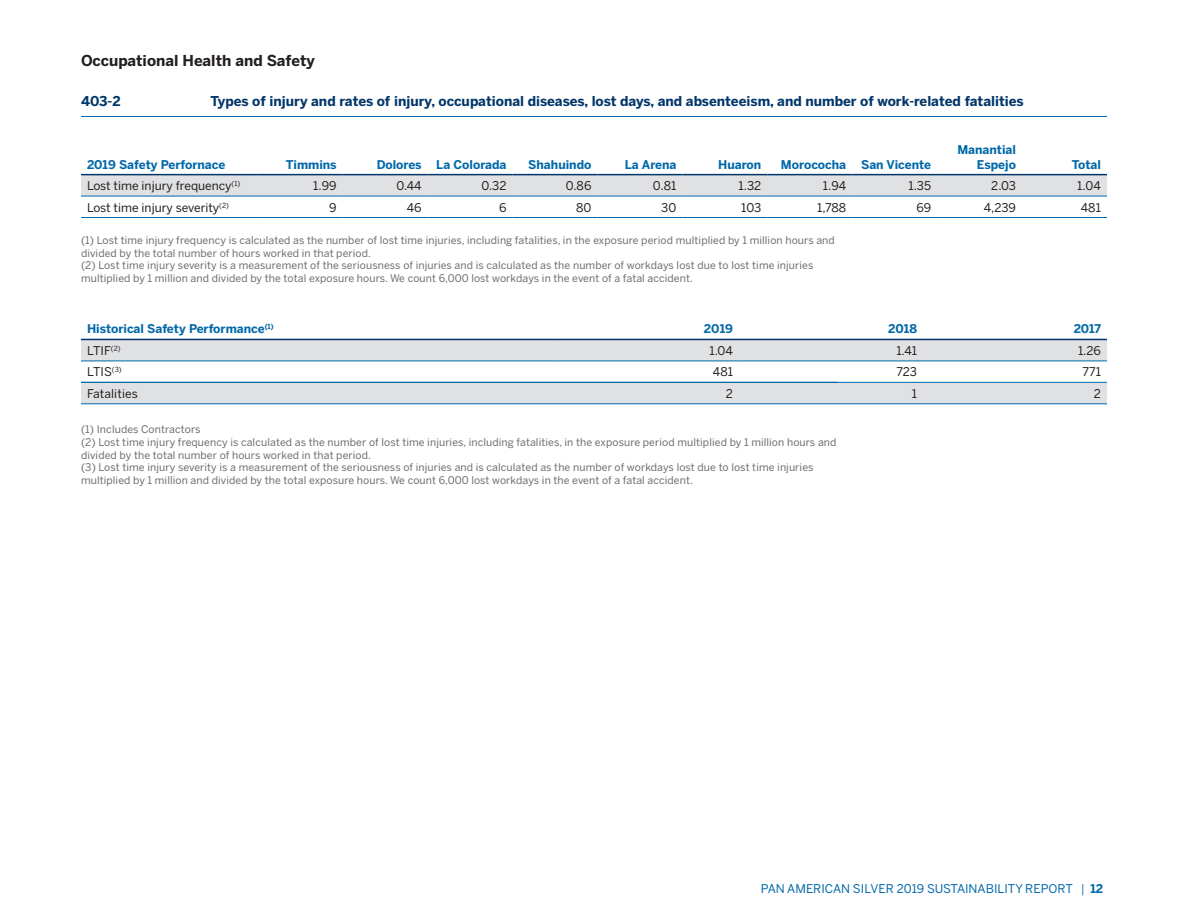
<style>
.page{position:relative;width:1188px;height:918px;background:#fff}
.page>*{position:absolute;margin:0;border:0;box-sizing:border-box;transform-origin:0 0}
.t1{font:700 15px "Benton Sans";color:#231f20}
.t2{font:700 13.5px "Benton Sans";color:#00366a}
.t3{font:12px "Benton Sans";color:#231f20}
.t4{font:700 12px/14.4px "Benton Sans";color:#0068a9;text-align:right}
.t5{font:12px "Benton Sans";color:#0068a9}
.Body_Copy_2018_-_9pt{font:10.5px/12.6px "Benton Sans";letter-spacing:.01em;color:#6c6d70}
.s1{font-style:inherit}
.s2{font-weight:700}
</style>
<div class="page">
<svg style="left:81px;top:340px;width:1026px;height:64px;fill:#e0e1e3"></svg>
<hr style="left:81px;top:361px;width:474px;height:1px;background:#0068a9">
<hr style="left:555px;top:361px;width:184px;height:1px;background:#0068a9">
<hr style="left:739px;top:361px;width:184px;height:1px;background:#0068a9">
<hr style="left:923px;top:361px;width:184px;height:1px;background:#0068a9">
<hr style="left:739px;top:382px;width:184px;height:1px;background:#0068a9">
<hr style="left:923px;top:382px;width:184px;height:1px;background:#0068a9">
<hr style="left:81px;top:339px;width:474px;height:1px;background:#00366a">
<hr style="left:555px;top:339px;width:184px;height:1px;background:#00366a">
<hr style="left:739px;top:339px;width:184px;height:1px;background:#00366a">
<hr style="left:923px;top:339px;width:184px;height:1px;background:#00366a">
<hr style="left:81px;top:404px;width:474px;height:1px;background:#0068a9">
<hr style="left:555px;top:404px;width:184px;height:1px;background:#0068a9">
<hr style="left:739px;top:404px;width:184px;height:1px;background:#0068a9">
<hr style="left:923px;top:404px;width:184px;height:1px;background:#0068a9">
<svg style="left:81px;top:175px;width:1026px;height:21px;background:#d7dbdf"></svg>
<hr style="left:81px;top:196px;width:177px;height:1px;background:#0068a9">
<hr style="left:258px;top:196px;width:85px;height:1px;background:#0068a9">
<hr style="left:343px;top:196px;width:85px;height:1px;background:#0068a9">
<hr style="left:428px;top:196px;width:85px;height:1px;background:#0068a9">
<hr style="left:513px;top:196px;width:84px;height:1px;background:#0068a9">
<hr style="left:597px;top:196px;width:85px;height:1px;background:#0068a9">
<hr style="left:682px;top:196px;width:85px;height:1px;background:#0068a9">
<hr style="left:767px;top:196px;width:85px;height:1px;background:#0068a9">
<hr style="left:852px;top:196px;width:85px;height:1px;background:#0068a9">
<hr style="left:937px;top:196px;width:85px;height:1px;background:#0068a9">
<hr style="left:1022px;top:196px;width:85px;height:1px;background:#0068a9">
<hr style="left:81px;top:174px;width:177px;height:1px;background:#00366a">
<hr style="left:258px;top:174px;width:85px;height:1px;background:#00366a">
<hr style="left:343px;top:174px;width:85px;height:1px;background:#00366a">
<hr style="left:428px;top:174px;width:85px;height:1px;background:#00366a">
<hr style="left:513px;top:174px;width:84px;height:1px;background:#00366a">
<hr style="left:597px;top:174px;width:85px;height:1px;background:#00366a">
<hr style="left:682px;top:174px;width:85px;height:1px;background:#00366a">
<hr style="left:767px;top:174px;width:85px;height:1px;background:#00366a">
<hr style="left:852px;top:174px;width:85px;height:1px;background:#00366a">
<hr style="left:937px;top:174px;width:85px;height:1px;background:#00366a">
<hr style="left:1022px;top:174px;width:85px;height:1px;background:#00366a">
<hr style="left:81px;top:217px;width:177px;height:1px;background:#0068a9">
<hr style="left:258px;top:217px;width:85px;height:1px;background:#0068a9">
<hr style="left:343px;top:217px;width:85px;height:1px;background:#0068a9">
<hr style="left:428px;top:217px;width:85px;height:1px;background:#0068a9">
<hr style="left:513px;top:217px;width:84px;height:1px;background:#0068a9">
<hr style="left:597px;top:217px;width:85px;height:1px;background:#0068a9">
<hr style="left:682px;top:217px;width:85px;height:1px;background:#0068a9">
<hr style="left:767px;top:217px;width:85px;height:1px;background:#0068a9">
<hr style="left:852px;top:217px;width:85px;height:1px;background:#0068a9">
<hr style="left:937px;top:217px;width:85px;height:1px;background:#0068a9">
<hr style="left:1022px;top:217px;width:85px;height:1px;background:#0068a9">
<hr style="left:81px;top:116px;width:1026px;height:1px;background:#0068a9">
<hr style="left:81px;top:382px;width:756px;height:1px;background:#0068a9">
<p class="t1" style="left:81px;top:51px;width:235px">Occupational Health and Safety</p>
<p class="t2" style="left:210px;top:93px;width:815px">Types of injury and rates of injury, occupational diseases, lost days, and absenteeism, and number of work-related fatalities</p>
<p class="t2" style="left:81px;top:93px;width:41px">403-2</p>
<p class="t4" style="left:87px;top:157px;width:140px">2019 Safety Perfornace</p>
<p class="t4" style="left:286px;top:157px;width:53px">Timmins</p>
<p class="t4" style="left:377px;top:157px;width:46px">Dolores</p>
<p class="t4" style="left:436px;top:157px;width:72px">La Colorada</p>
<p class="t4" style="left:528px;top:157px;width:65px">Shahuindo</p>
<p class="t4" style="left:625px;top:157px;width:53px">La Arena</p>
<p class="t4" style="left:718px;top:157px;width:45px">Huaron</p>
<p class="t4" style="left:781px;top:157px;width:67px">Morococha</p>
<p class="t4" style="left:861px;top:157px;width:71px">San Vicente</p>
<p class="t4" style="left:957px;top:142px;width:60px">Manantial<br>Espejo</p>
<p class="t4" style="left:1072px;top:157px;width:31px">Total</p>
<p class="t3" style="left:87px;top:179px;width:155px">Lost time injury frequency<sup>(1)</sup></p>
<p class="t3" style="left:313px;top:179px;width:25px">1.99</p>
<p class="t3" style="left:397px;top:179px;width:27px">0.44</p>
<p class="t3" style="left:482px;top:179px;width:26px">0.32</p>
<p class="t3" style="left:566px;top:179px;width:27px">0.86</p>
<p class="t3" style="left:653px;top:179px;width:25px">0.81</p>
<p class="t3" style="left:739px;top:179px;width:24px">1.32</p>
<p class="t3" style="left:823px;top:179px;width:25px">1.94</p>
<p class="t3" style="left:908px;top:179px;width:24px">1.35</p>
<p class="t3" style="left:991px;top:179px;width:26px">2.03</p>
<p class="t3" style="left:1077px;top:179px;width:25px">1.04</p>
<p class="t3" style="left:87px;top:200px;width:144px">Lost time injury severity<sup>(2)</sup></p>
<p class="t3" style="left:329px;top:200px;width:9px">9</p>
<p class="t3" style="left:407px;top:200px;width:16px">46</p>
<p class="t3" style="left:499px;top:200px;width:9px">6</p>
<p class="t3" style="left:576px;top:200px;width:17px">80</p>
<p class="t3" style="left:661px;top:200px;width:17px">30</p>
<p class="t3" style="left:741px;top:200px;width:22px">103</p>
<p class="t3" style="left:817px;top:200px;width:31px">1,788</p>
<p class="t3" style="left:916px;top:200px;width:16px">69</p>
<p class="t3" style="left:984px;top:200px;width:34px">4,239</p>
<p class="t3" style="left:1081px;top:200px;width:22px">481</p>
<p class="Body_Copy_2018_-_9pt" style="left:81px;top:234px;width:755px">(1) Lost time injury frequency is calculated as the number of lost time injuries, including fatalities, in the exposure period multiplied by 1 million hours and divided by the total number of hours worked in that period.</p>
<p class="Body_Copy_2018_-_9pt" style="left:81px;top:259px;width:734px">(2) Lost time injury severity is a measurement of the seriousness of injuries and is calculated as the number of workdays lost due to lost time injuries multiplied by 1 million and divided by the total exposure hours. We count 6,000 lost workdays in the event of a fatal accident.</p>
<p class="t4" style="left:87px;top:322px;width:188px">Historical Safety Performance<sup>(1)</sup></p>
<p class="t4" style="left:704px;top:322px;width:31px">2019</p>
<p class="t4" style="left:888px;top:322px;width:30px">2018</p>
<p class="t4" style="left:1074px;top:322px;width:29px">2017</p>
<p class="t3" style="left:87px;top:343px;width:35px">LTIF<sup>(2)</sup></p>
<p class="t3" style="left:709px;top:343px;width:25px">1.04</p>
<p class="t3" style="left:896px;top:343px;width:22px">1.41</p>
<p class="t3" style="left:1078px;top:343px;width:24px">1.26</p>
<p class="t3" style="left:87px;top:365px;width:36px">LTIS<sup>(3)</sup></p>
<p class="t3" style="left:713px;top:365px;width:22px">481</p>
<p class="t3" style="left:897px;top:365px;width:22px">723</p>
<p class="t3" style="left:1083px;top:365px;width:20px">771</p>
<p class="t3" style="left:87px;top:386px;width:52px">Fatalities</p>
<p class="t3" style="left:726px;top:386px;width:9px">2</p>
<p class="t3" style="left:912px;top:386px;width:7px">1</p>
<p class="t3" style="left:1094px;top:386px;width:9px">2</p>
<p class="Body_Copy_2018_-_9pt" style="left:81px;top:423px;width:121px">(1) Includes Contractors</p>
<p class="Body_Copy_2018_-_9pt" style="left:81px;top:436px;width:757px">(2) Lost time injury frequency is calculated as the number of lost time injuries, including fatalities, in the exposure period multiplied by 1 million hours and divided by the total number of hours worked in that period.</p>
<p class="Body_Copy_2018_-_9pt" style="left:81px;top:461px;width:734px">(3) Lost time injury severity is a measurement of the seriousness of injuries and is calculated as the number of workdays lost due to lost time injuries multiplied by 1 million and divided by the total exposure hours. We count 6,000 lost workdays in the event of a fatal accident.</p>
<p class="t5" style="left:761px;top:881px;width:344px">PAN AMERICAN SILVER 2019 SUSTAINABILITY REPORT <span class="s1">|</span> <span class="s2">12</span></p>
</div>
